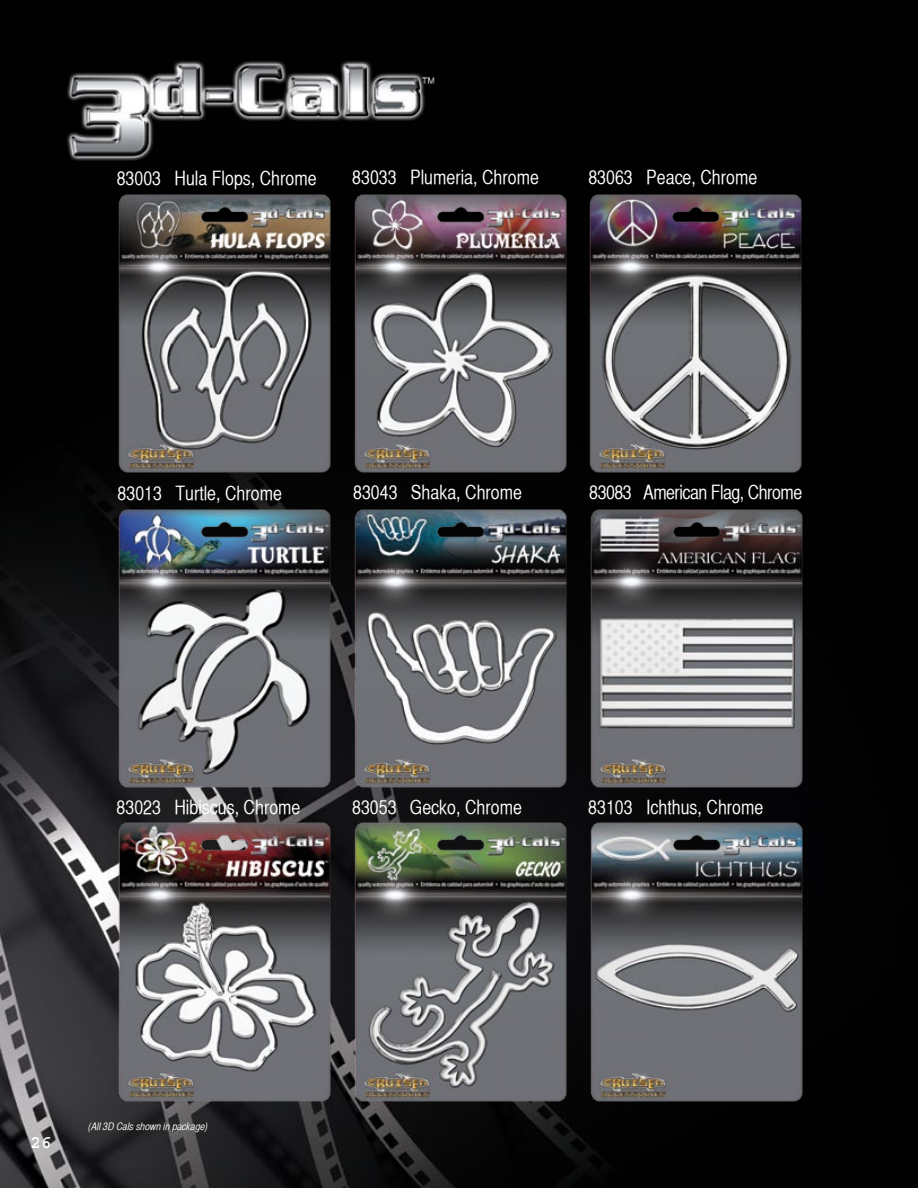
<style>
.page{position:relative;width:918px;height:1188px;background:#fff}
.page>*{position:absolute;margin:0;border:0;box-sizing:border-box;transform-origin:0 0}
.t1{font:19.5px "Helvetica CY Plain";color:#fff}
.t2{font:19.5px "Helvetica CY Plain";letter-spacing:-.025em;color:#fff}
.t3{font:700 18px "Courier";color:#fff}
.t4{font:10.5px "Helvetica CY Oblique";color:#fff}
</style>
<div class="page">
<img style="left:0;top:0;width:918px;height:1188px">
<img style="left:117px;top:192px;width:216px;height:283px">
<img style="left:352px;top:192px;width:216px;height:283px">
<img style="left:588px;top:192px;width:216px;height:283px">
<img style="left:117px;top:507px;width:216px;height:283px">
<img style="left:353px;top:507px;width:216px;height:283px">
<img style="left:588px;top:507px;width:216px;height:283px">
<img style="left:117px;top:821px;width:216px;height:282px">
<img style="left:353px;top:821px;width:216px;height:282px">
<img style="left:588px;top:821px;width:216px;height:282px">
<img style="left:54px;top:54px;width:383px;height:112px">
<p class="t1" style="left:117px;top:167px;width:201px">83003 Hula Flops, Chrome</p>
<p class="t1" style="left:352px;top:167px;width:188px">83033 Plumeria, Chrome</p>
<p class="t1" style="left:588px;top:167px;width:170px">83063 Peace, Chrome</p>
<p class="t1" style="left:118px;top:482px;width:166px">83013 Turtle, Chrome</p>
<p class="t1" style="left:353px;top:482px;width:170px">83043 Shaka, Chrome</p>
<p class="t2" style="left:589px;top:482px;width:214px">83083 American Flag, Chrome</p>
<p class="t1" style="left:117px;top:796px;width:185px">83023 Hibiscus, Chrome</p>
<p class="t1" style="left:352px;top:796px;width:171px">83053 Gecko, Chrome</p>
<p class="t1" style="left:588px;top:796px;width:177px">83103 Ichthus, Chrome</p>
<p class="t3" style="left:30px;top:1133px;width:23px">26</p>
<p class="t4" style="left:88px;top:1120px;width:121px">(All 3D Cals shown in package)</p>
</div>
